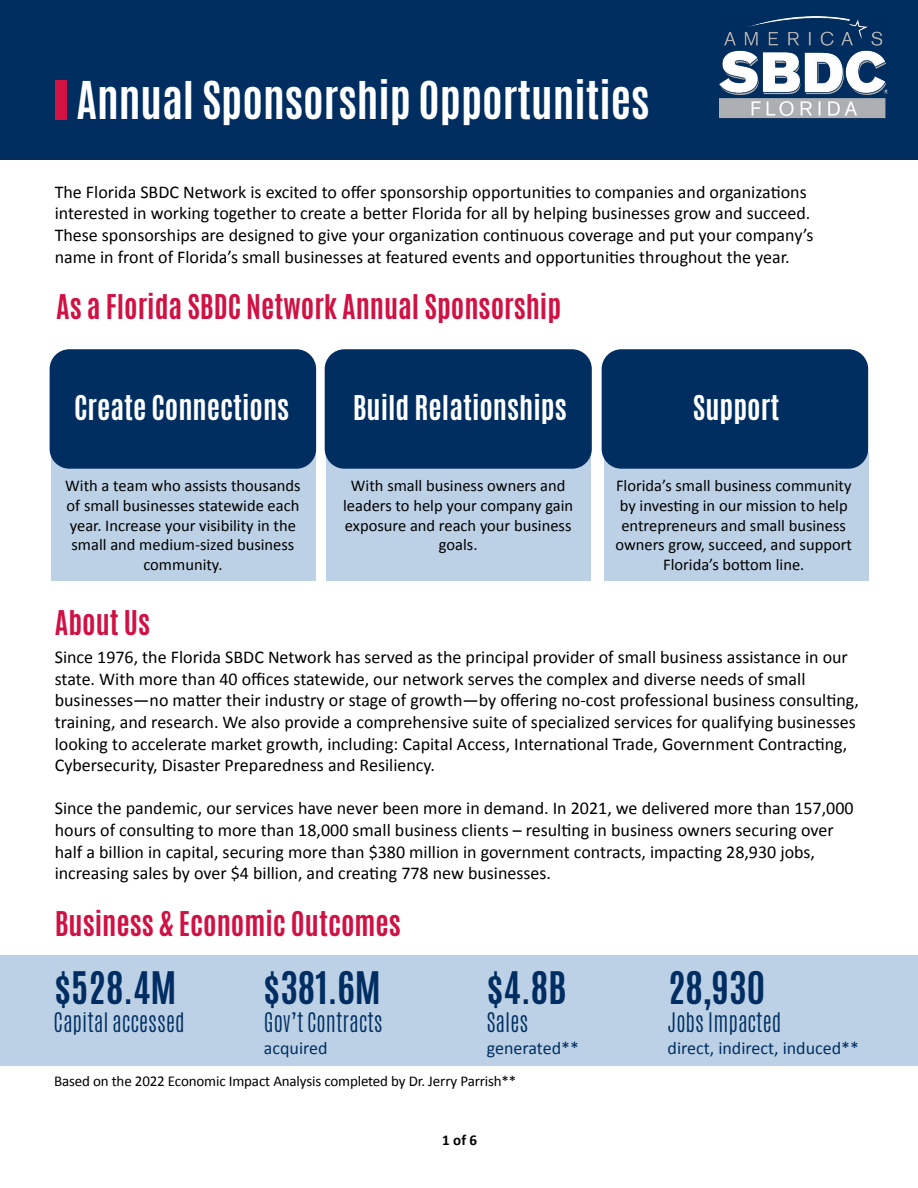
<style>
.page{position:relative;width:918px;height:1188px;background:#fff}
.page>*{position:absolute;margin:0;border:0;box-sizing:border-box;transform-origin:0 0}
.t1{font:700 43.5px "Antonio";color:#fff}
.t2{font:700 37.5px "Antonio";color:#002d62}
.t3{font:33px "Trash Hand";color:#fff}
.t4{font:700 28.5px "Antonio";color:#d11144}
.t5{font:700 28.5px "Antonio";color:#fff}
.t6{font:300 22.5px "Antonio";color:#002e61}
.t7{font:18px/21.6px "Calibri";color:#000}
.t8{font:18px "Calibri";color:#002e61}
.t9{font:16.5px/19.8px "Calibri";color:#000;text-align:center}
.t10{font:15px "Calibri";letter-spacing:-.01em;color:#000}
.t11{font:700 15px "Calibri";color:#000}
</style>
<div class="page">
<div style="left:604px;top:452px;width:265px;height:128px;background:#bdd1e6"></div>
<div style="left:326px;top:452px;width:265px;height:128px;background:#bdd1e6"></div>
<div style="left:51px;top:437px;width:265px;height:143px;background:#bdd1e6"></div>
<div style="left:0;top:0;width:918px;height:160px;background:#002e61"></div>
<div style="left:0;top:956px;width:917px;height:110px;background:#bdd1e6"></div>
<div style="left:50px;top:349px;width:266px;height:120px;background:#002e61;border-radius:20px"></div>
<div style="left:325px;top:349px;width:267px;height:120px;background:#002e61;border-radius:20px"></div>
<div style="left:602px;top:349px;width:266px;height:120px;background:#002e61;border-radius:20px"></div>
<img style="left:720px;top:16px;width:167px;height:103px">
<div style="left:56px;top:81px;width:11px;height:39px;background:#d11242"></div>
<h1 class="t1" style="left:76px;top:67px;width:575px">Annual Sponsorship Opportunities</h1>
<p class="t7" style="left:55px;top:181px;width:760px">The Florida SBDC Network is excited to offer sponsorship opportunities to companies and organizations interested in working together to create a better Florida for all by helping businesses grow and succeed.<br>These sponsorships are designed to give your organization continuous coverage and put your company’s name in front of Florida’s small businesses at featured events and opportunities throughout the year.</p>
<h3 class="t4" style="left:56px;top:286px;width:507px">As a Florida SBDC Network Annual Sponsorship</h3>
<h3 class="t5" style="left:74px;top:386px;width:217px">Create Connections</h3>
<h3 class="t5" style="left:353px;top:386px;width:216px">Build Relationships</h3>
<h3 class="t5" style="left:693px;top:386px;width:88px">Support</h3>
<h3 class="t3" style="left:78px;top:393px;width:208px">Create Connections</h3>
<h3 class="t3" style="left:355px;top:393px;width:205px">Build Relationships</h3>
<h3 class="t3" style="left:693px;top:393px;width:83px">Support</h3>
<p class="t9" style="left:65px;top:476px;width:237px">With a team who assists thousands of small businesses statewide each year. Increase your visibility in the small and medium-sized business community.</p>
<p class="t9" style="left:343px;top:476px;width:232px">With small business owners and leaders to help your company gain exposure and reach your business goals.</p>
<p class="t9" style="left:616px;top:476px;width:238px">Florida’s small business community by investing in our mission to help entrepreneurs and small business owners grow, succeed, and support<br>Florida’s bottom line.</p>
<h3 class="t4" style="left:55px;top:601px;width:97px">About Us</h3>
<p class="t7" style="left:55px;top:647px;width:806px">Since 1976, the Florida SBDC Network has served as the principal provider of small business assistance in our state. With more than 40 offices statewide, our network serves the complex and diverse needs of small businesses—no matter their industry or stage of growth—by offering no-cost professional business consulting, training, and research. We also provide a comprehensive suite of specialized services for qualifying businesses looking to accelerate market growth, including: Capital Access, International Trade, Government Contracting, Cybersecurity, Disaster Preparedness and Resiliency.</p>
<p class="t7" style="left:55px;top:798px;width:800px">Since the pandemic, our services have never been more in demand. In 2021, we delivered more than 157,000 hours of consulting to more than 18,000 small business clients – resulting in business owners securing over half a billion in capital, securing more than $380 million in government contracts, impacting 28,930 jobs, increasing sales by over $4 billion, and creating 778 new businesses.</p>
<h3 class="t4" style="left:55px;top:902px;width:348px">Business &amp; Economic Outcomes</h3>
<h2 class="t2" style="left:55px;top:960px;width:123px">$528.4M</h2>
<h2 class="t2" style="left:264px;top:960px;width:118px">$381.6M</h2>
<h2 class="t2" style="left:487px;top:960px;width:81px">$4.8B</h2>
<h2 class="t2" style="left:668px;top:960px;width:99px">28,930</h2>
<p class="t6" style="left:54px;top:1006px;width:133px">Capital accessed</p>
<p class="t6" style="left:264px;top:1007px;width:120px">Gov’t Contracts</p>
<p class="t8" style="left:264px;top:1037px;width:65px">acquired</p>
<p class="t6" style="left:487px;top:1007px;width:43px">Sales</p>
<p class="t8" style="left:487px;top:1037px;width:94px">generated**</p>
<p class="t10" style="left:54px;top:1071px;width:464px">Based on the 2022 Economic Impact Analysis completed by Dr. Jerry Parrish**</p>
<p class="t11" style="left:442px;top:1131px;width:36px">1 of 6</p>
<p class="t6" style="left:668px;top:1007px;width:115px">Jobs Impacted</p>
<p class="t8" style="left:668px;top:1037px;width:193px">direct, indirect, induced**</p>
</div>
